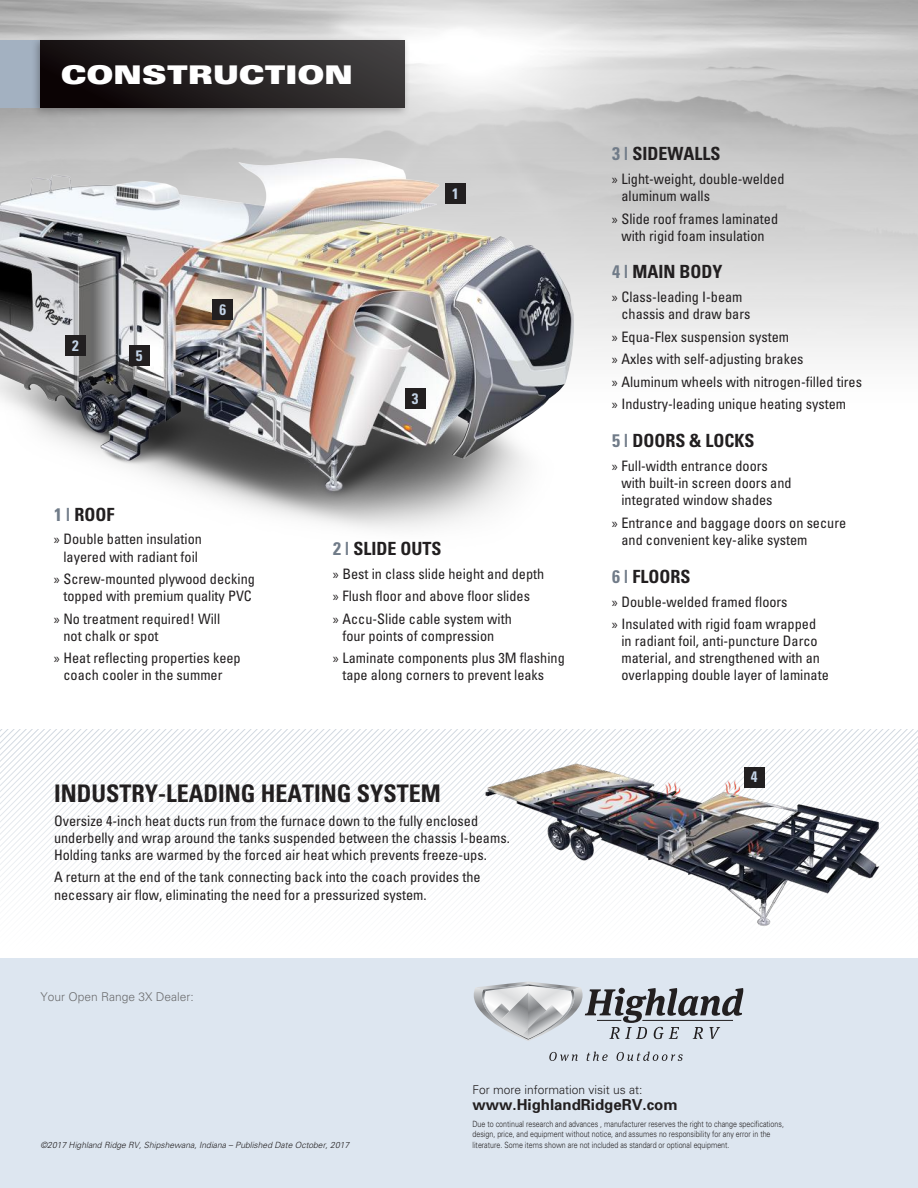
<style>
.page{position:relative;width:918px;height:1188px;background:#fff}
.page>*{position:absolute;margin:0;border:0;box-sizing:border-box;transform-origin:0 0}
.t1{font:25.5px "Nova Ultra Expanded S Si Extra Black Expanded";color:#fff}
.t2{font:700 condensed 24px "Nova Condensed S Si";color:#221f20}
.t3{font:700 condensed 18px "Nova Condensed S Si";color:#221f20}
.t4{font:700 15px "Nova S Si";color:#221f20}
.t5{font:700 condensed 15px "Nova Condensed S Si";color:#c4d4e7}
.t6{font:14.25px/17.1px "Nova Condensed S Si Condensed";color:#221f20}
.t7{font:300 12px "Nova Light S Si";color:#221f20}
.t8{font:300 12px "Nova Light S Si";color:#6d6e70}
.t9{font:300 8.55px/10.2px "Nova Light S Si";color:#221f20;scale:.83 1}
.t10{font:italic 300 8.55px "Nova Light S Si";color:#221f20}
.s1{color:#707b88}
.s2{font-family:"Myriad Pro"}
</style>
<div class="page">
<div style="left:0;top:958px;width:918px;height:230px;background:#dde6f0"></div>
<svg style="left:473px;top:982px;width:270px;height:59px"></svg>
<svg style="left:549px;top:1052px;width:29px;height:9px"></svg>
<svg style="left:587px;top:1052px;width:21px;height:9px"></svg>
<svg style="left:617px;top:1052px;width:66px;height:9px"></svg>
<svg style="left:727px;top:730px;width:191px;height:164px"></svg>
<img style="left:471px;top:752px;width:427px;height:174px">
<div style="left:744px;top:767px;width:20px;height:20px;background:#221f20"></div>
<div style="left:0;top:40px;width:364px;height:68px;background:#a3b1c1"></div>
<div style="left:31px;top:35px;width:380px;height:82px;background:#221f20;opacity:.35"></div>
<div style="left:40px;top:40px;width:365px;height:68px;background:linear-gradient(to right,#0d0607,#403e3e)"></div>
<img style="left:0;top:142px;width:696px;height:387px">
<div style="left:446px;top:183px;width:20px;height:21px;background:#221f20"></div>
<div style="left:129px;top:346px;width:20px;height:20px;background:#221f20"></div>
<div style="left:213px;top:300px;width:20px;height:20px;background:#221f20"></div>
<div style="left:65px;top:336px;width:21px;height:20px;background:#221f20"></div>
<div style="left:405px;top:389px;width:20px;height:20px;background:#221f20"></div>
<h1 class="t1" style="left:61px;top:59px;width:294px">CONSTRUCTION</h1>
<p class="t5" style="left:72px;top:336px;width:8px">2</p>
<p class="t5" style="left:136px;top:346px;width:8px">5</p>
<p class="t5" style="left:219px;top:300px;width:8px">6</p>
<p class="t5" style="left:452px;top:184px;width:8px">1</p>
<p class="t5" style="left:412px;top:390px;width:8px">3</p>
<p class="t3" style="left:54px;top:503px;width:62px"><span class="s1">1 |</span> ROOF</p>
<p class="t6" style="left:54px;top:530px;width:149px;text-align:center"><span class="s2">»</span> Double batten insulation layered with radiant foil</p>
<p class="t6" style="left:54px;top:570px;width:202px;text-align:center"><span class="s2">»</span> Screw-mounted plywood decking topped with premium quality PVC</p>
<p class="t6" style="left:63px;top:610px;width:158px;text-indent:-9px"><span class="s2">»</span> No treatment required! Will not chalk or spot</p>
<p class="t6" style="left:63px;top:649px;width:179px;text-indent:-9px"><span class="s2">»</span> Heat reflecting properties keep coach cooler in the summer</p>
<p class="t3" style="left:333px;top:537px;width:110px"><span class="s1">2 |</span> SLIDE OUTS</p>
<p class="t6" style="left:333px;top:562px;width:213px;line-height:22.5px"><span class="s2">»</span> Best in class slide height and depth <span class="s2">»</span> Flush floor and above floor slides<br><span class="s2">»</span> Accu-Slide cable system with</p>
<p class="t6" style="left:333px;top:624px;width:233px;line-height:22.5px;text-indent:9px">four points of compression<br><span class="s2">»</span> Laminate components plus 3M flashing</p>
<p class="t6" style="left:342px;top:666px;width:203px">tape along corners to prevent leaks</p>
<h2 class="t2" style="left:54px;top:778px;width:388px">INDUSTRY-LEADING HEATING SYSTEM</h2>
<p class="t6" style="left:54px;top:812px;width:457px">Oversize 4-inch heat ducts run from the furnace down to the fully enclosed underbelly and wrap around the tanks suspended between the chassis I-beams.<br>Holding tanks are warmed by the forced air heat which prevents freeze-ups.</p>
<p class="t6" style="left:54px;top:868px;width:428px">A return at the end of the tank connecting back into the coach provides the necessary air flow, eliminating the need for a pressurized system.</p>
<p class="t8" style="left:40px;top:989px;width:155px">Your Open Range 3X Dealer:</p>
<p class="t3" style="left:612px;top:143px;width:110px"><span class="s1">3 |</span> SIDEWALLS</p>
<p class="t6" style="left:621px;top:170px;width:165px;text-indent:-9px"><span class="s2">»</span> Light-weight, double-welded aluminum walls</p>
<p class="t6" style="left:612px;top:210px;width:168px;text-align:center"><span class="s2">»</span> Slide roof frames laminated with rigid foam insulation</p>
<p class="t3" style="left:612px;top:261px;width:112px"><span class="s1">4 |</span> MAIN BODY</p>
<p class="t6" style="left:621px;top:288px;width:130px;text-indent:-9px"><span class="s2">»</span> Class-leading I-beam chassis and draw bars</p>
<p class="t6" style="left:612px;top:325px;width:252px;line-height:22.5px"><span class="s2">»</span> Equa-Flex suspension system<br><span class="s2">»</span> Axles with self-adjusting brakes<br><span class="s2">»</span> Aluminum wheels with nitrogen-filled tires <span class="s2">»</span> Industry-leading unique heating system</p>
<p class="t3" style="left:612px;top:430px;width:144px"><span class="s1">5 |</span> DOORS &amp; LOCKS</p>
<p class="t6" style="left:621px;top:457px;width:172px;text-indent:-9px"><span class="s2">»</span> Full-width entrance doors with built-in screen doors and integrated window shades</p>
<p class="t6" style="left:621px;top:514px;width:226px;text-indent:-9px"><span class="s2">»</span> Entrance and baggage doors on secure and convenient key-alike system</p>
<p class="t3" style="left:612px;top:565px;width:80px"><span class="s1">6 |</span> FLOORS</p>
<p class="t6" style="left:612px;top:590px;width:206px;line-height:22.5px"><span class="s2">»</span> Double-welded framed floors<br><span class="s2">»</span> Insulated with rigid foam wrapped</p>
<p class="t6" style="left:621px;top:632px;width:209px">in radiant foil, anti-puncture Darco material, and strengthened with an overlapping double layer of laminate</p>
<p class="t5" style="left:751px;top:768px;width:8px">4</p>
<p class="t7" style="left:472px;top:1083px;width:172px">For more information visit us at:</p>
<p class="t4" style="left:472px;top:1095px;width:207px">www.HighlandRidgeRV.com</p>
<p class="t9" style="left:472px;top:1119px;width:377px">Due to continual research and advances , manufacturer reserves the right to change specifications, design, price, and equipment without notice, and assumes no responsibility for any error in the</p>
<p class="t10" style="left:40px;top:1139px;width:310px">©2017 Highland Ridge RV, Shipshewana, Indiana – Published Date October, 2017</p>
<p class="t9" style="left:472px;top:1139px;width:311px">literature. Some items shown are not included as standard or optional equipment.</p>
</div>
